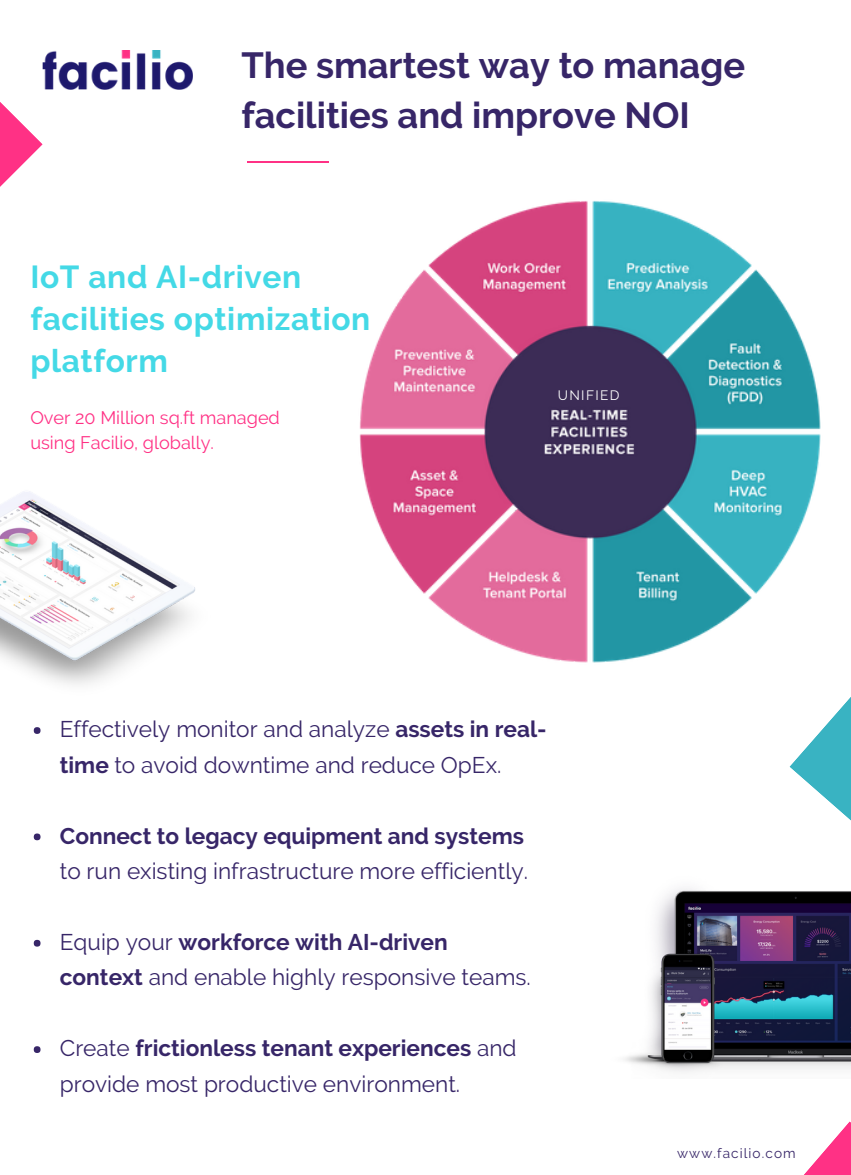
<style>
.page{position:relative;width:851px;height:1175px;background:#fff}
.page>*{position:absolute;margin:0;border:0;box-sizing:border-box;transform-origin:0 0}
.t1{font:700 36.23px/50.6px "Raleway";color:#372668}
.t2{font:700 31.72px/42.3px "Raleway";letter-spacing:.02em;color:#44d9e6}
.t3{font:22.72px/35.6px "Raleway";color:#372668}
.t4{font:700 22.72px "Raleway";color:#372668}
.t5{font:18px/25.2px "Raleway";color:#ff3185}
.t6{font:13.5px "Raleway";letter-spacing:.08em;color:#372668}
.t7{font:13.5px "Raleway";letter-spacing:.1em;color:#fff}
.s1{font-weight:700}
</style>
<div class="page">
<svg style="left:789px;top:698px;width:61px;height:122px"></svg>
<svg style="left:804px;top:1121px;width:46px;height:53px"></svg>
<img style="left:42px;top:51px;width:150px;height:38px">
<svg style="left:0;top:102px;width:43px;height:85px"></svg>
<div style="left:34px;top:727px;width:6px;height:7px;background:#372668;border-radius:50%"></div>
<div style="left:34px;top:833px;width:6px;height:7px;background:#372668;border-radius:50%"></div>
<div style="left:34px;top:939px;width:6px;height:7px;background:#372668;border-radius:50%"></div>
<div style="left:34px;top:1046px;width:6px;height:7px;background:#372668;border-radius:50%"></div>
<img style="left:359px;top:201px;width:462px;height:462px">
<hr style="left:256px;top:162px;width:64px;height:1px;background:#ff3185">
<img style="left:624px;top:888px;width:226px;height:184px">
<img style="left:0;top:491px;width:195px;height:194px">
<h1 class="t1" style="left:241px;top:40px;width:505px">The smartest way to manage facilities and improve NOI</h1>
<h2 class="t2" style="left:30px;top:255px;width:341px">IoT and AI-driven facilities optimization platform</h2>
<p class="t5" style="left:30px;top:405px;width:251px">Over 20 Million sq.ft managed using Facilio, globally.</p>
<p class="t7" style="left:558px;top:387px;width:63px">UNIFIED</p>
<p class="t3" style="left:60px;top:711px;width:488px">Effectively monitor and analyze <span class="s1">assets in real&shy;time</span> to avoid downtime and reduce OpEx.</p>
<p class="t4" style="left:60px;top:822px;width:466px">Connect to legacy equipment and systems</p>
<p class="t3" style="left:60px;top:853px;width:469px">to run existing infrastructure more efficiently.</p>
<p class="t3" style="left:60px;top:924px;width:472px">Equip your <span class="s1">workforce with AI-driven context</span> and enable highly responsive teams.</p>
<p class="t3" style="left:60px;top:1030px;width:458px">Create <span class="s1">frictionless tenant experiences</span> and provide most productive environment.</p>
<p class="t6" style="left:677px;top:1145px;width:120px">www.facilio.com</p>
</div>
